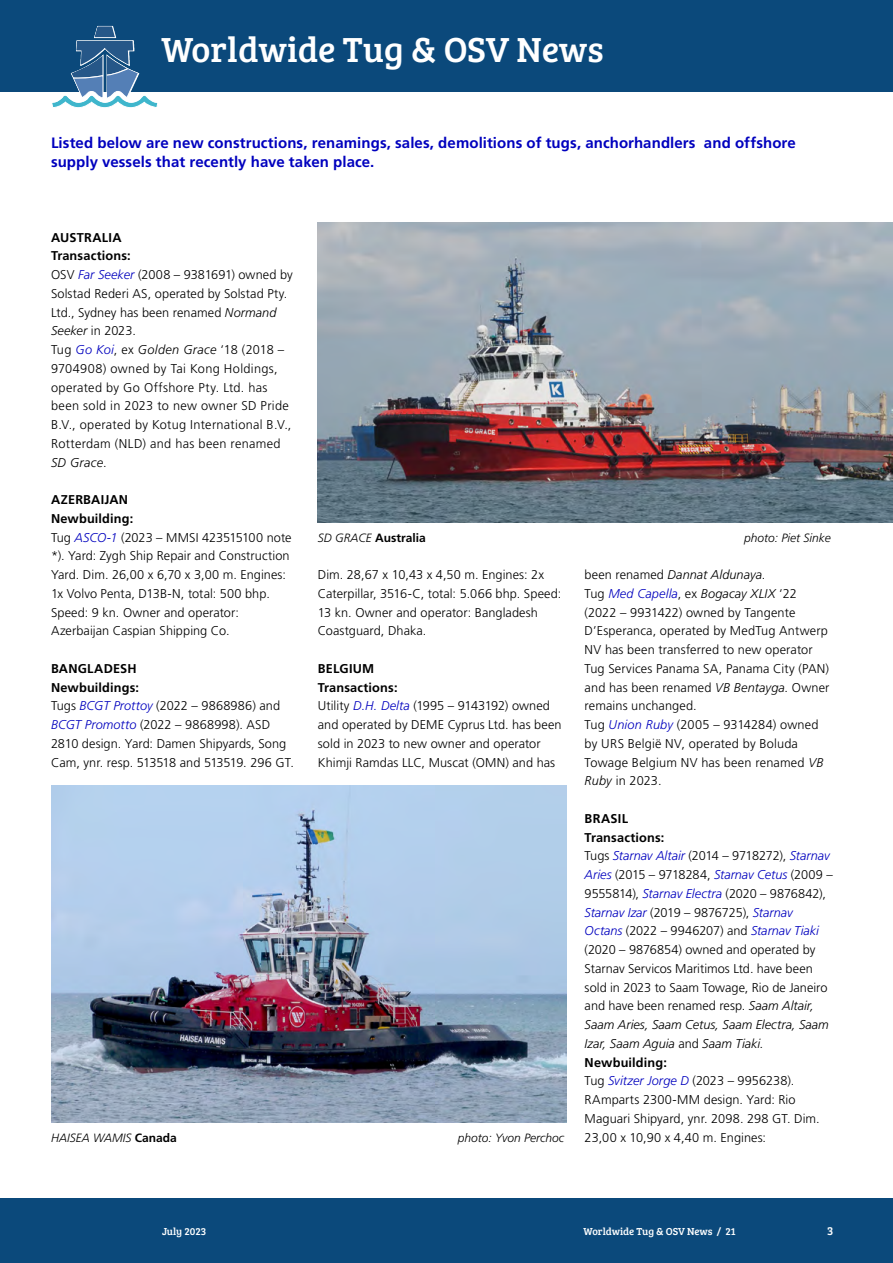
<style>
.page{position:relative;width:893px;height:1263px;background:#fff}
.page>*{position:absolute;margin:0;border:0;box-sizing:border-box;transform-origin:0 0}
.t1{font:36px "Bree Serif";color:#fff}
.Inleiding{font:700 15px/18.8px "Frutiger LT Std";letter-spacing:.005em;color:#0000be}
.Bodytxt{font:300 12.75px/18.8px "Frutiger LT Std";letter-spacing:.005em;color:#000}
.Bodytxt-2{font:300 12.75px/18.8px "Frutiger LT Std";letter-spacing:.025em;color:#000}
.Bodytxt-3{font:700 12.75px "Frutiger LT Std";letter-spacing:.015em;color:#000}
.Bodytxt-4{font:italic 300 12.75px "Frutiger LT Std";color:#000}
.t2{font:italic 300 12px "Frutiger LT Std";color:#000}
.t3{font:700 12px "Frutiger LT Std";color:#000}
.t4{font:12px "Bree Serif";color:#fff}
.t5{font:10.5px "Bree Serif";color:#fff}
.s1{font-style:italic;color:#0000be}
.s2{font-style:italic}
.s3{font-weight:300;font-style:italic}
.s4{font-style:normal}
.s5{font-weight:700;font-style:normal}
</style>
<div class="page">
<div style="left:0;top:1198px;width:893px;height:65px;background:#0b497b"></div>
<div style="left:0;top:0;width:893px;height:92px;background:#0b497b"></div>
<svg style="left:52px;top:26px;width:106px;height:82px"></svg>
<img style="left:318px;top:223px;width:575px;height:300px">
<img style="left:51px;top:785px;width:516px;height:338px">
<h1 class="t1" style="left:162px;top:23px;width:444px">Worldwide Tug &amp; OSV News</h1>
<p class="Inleiding" style="left:51px;top:133px;width:746px">Listed below are new constructions, renamings, sales, demolitions of tugs, anchorhandlers and offshore supply vessels that recently have taken place.</p>
<p class="Bodytxt-3" style="left:51px;top:230px;width:72px">AUSTRALIA</p>
<p class="Bodytxt-3" style="left:51px;top:248px;width:81px">Transactions:</p>
<p class="Bodytxt" style="left:51px;top:265px;width:243px">OSV <span class="s1">Far Seeker</span> (2008 – 9381691) owned by Solstad Rederi AS, operated by Solstad Pty.<br>Ltd., Sydney has been renamed <span class="s2">Normand Seeker</span> in 2023.</p>
<p class="Bodytxt-2" style="left:51px;top:340px;width:242px">Tug <span class="s1">Go Koi</span>, ex <span class="s2">Golden Grace</span> ‘18 (2018 – 9704908) owned by Tai Kong Holdings, operated by Go Offshore Pty. Ltd. has been sold in 2023 to new owner SD Pride B.V., operated by Kotug International B.V., Rotterdam (NLD) and has been renamed <span class="s2">SD Grace</span>.</p>
<p class="Bodytxt-3" style="left:51px;top:492px;width:79px">AZERBAIJAN</p>
<p class="Bodytxt-3" style="left:51px;top:511px;width:84px">Newbuilding:</p>
<p class="Bodytxt" style="left:51px;top:528px;width:242px">Tug <span class="s1">ASCO-1</span> (2023 – MMSI 423515100 note *). Yard: Zygh Ship Repair and Construction Yard. Dim. 26,00 x 6,70 x 3,00 m. Engines:<br>1x Volvo Penta, D13B-N, total: 500 bhp.</p>
<p class="Bodytxt" style="left:51px;top:603px;width:189px">Speed: 9 kn. Owner and operator:<br>Azerbaijan Caspian Shipping Co.</p>
<p class="Bodytxt-3" style="left:51px;top:661px;width:87px">BANGLADESH</p>
<p class="Bodytxt-3" style="left:51px;top:680px;width:90px">Newbuildings:</p>
<p class="Bodytxt" style="left:51px;top:697px;width:244px">Tugs <span class="s1">BCGT Prottoy</span> (2022 – 9868986) and <span class="s1">BCGT Promotto</span> (2022 – 9868998). ASD 2810 design. Yard: Damen Shipyards, Song Cam, ynr. resp. 513518 and 513519. 296 GT.</p>
<p class="t3" style="left:318px;top:530px;width:110px"><span class="s3">SD GRACE</span> Australia</p>
<p class="t2" style="left:744px;top:530px;width:88px">photo: Piet Sinke</p>
<p class="Bodytxt-4" style="left:585px;top:567px;width:182px"><span class="s4">been renamed</span> Dannat Aldunaya<span class="s4">.</span></p>
<p class="Bodytxt" style="left:585px;top:584px;width:246px">Tug <span class="s1">Med Capella</span>, ex <span class="s2">Bogacay XLIX</span> ‘22 (2022 – 9931422) owned by Tangente D’Esperanca, operated by MedTug Antwerp NV has been transferred to new operator Tug Services Panama SA, Panama City (PAN) and has been renamed <span class="s2">VB Bentayga</span>. Owner remains unchanged.</p>
<p class="Bodytxt" style="left:585px;top:715px;width:241px">Tug <span class="s1">Union Ruby</span> (2005 – 9314284) owned by URS België NV, operated by Boluda<br>Towage Belgium NV has been renamed <span class="s2">VB<br>Ruby</span> in 2023.</p>
<p class="Bodytxt-3" style="left:585px;top:811px;width:45px">BRASIL</p>
<p class="Bodytxt-3" style="left:585px;top:830px;width:81px">Transactions:</p>
<p class="Bodytxt" style="left:585px;top:847px;width:250px">Tugs <span class="s1">Starnav Altair</span> (2014 – 9718272), <span class="s1">Starnav Aries</span> (2015 – 9718284, <span class="s1">Starnav Cetus</span> (2009 – 9555814), <span class="s1">Starnav Electra</span> (2020 – 9876842), <span class="s1">Starnav Izar</span> (2019 – 9876725), <span class="s1">Starnav Octans</span> (2022 – 9946207) and <span class="s1">Starnav Tiaki </span>(2020 – 9876854) owned and operated by Starnav Servicos Maritimos Ltd. have been sold in 2023 to Saam Towage, Rio de Janeiro and have been renamed resp. <span class="s2">Saam Altair, Saam Aries, Saam Cetus, Saam Electra, Saam Izar, Saam Aguia</span> and <span class="s2">Saam Tiaki.</span></p>
<p class="Bodytxt-3" style="left:585px;top:1055px;width:84px">Newbuilding:</p>
<p class="Bodytxt" style="left:585px;top:1072px;width:237px">Tug <span class="s1">Svitzer Jorge D</span> (2023 – 9956238).<br>RAmparts 2300-MM design. Yard: Rio Maguari Shipyard, ynr. 2098. 298 GT. Dim.<br>23,00 x 10,90 x 4,40 m. Engines:</p>
<p class="Bodytxt" style="left:318px;top:565px;width:245px">Dim. 28,67 x 10,43 x 4,50 m. Engines: 2x Caterpillar, 3516-C, total: 5.066 bhp. Speed:<br>13 kn. Owner and operator: Bangladesh Coastguard, Dhaka.</p>
<p class="Bodytxt-3" style="left:318px;top:661px;width:58px">BELGIUM</p>
<p class="Bodytxt-3" style="left:318px;top:680px;width:81px">Transactions:</p>
<p class="Bodytxt" style="left:318px;top:697px;width:245px">Utility <span class="s1">D.H. Delta</span> (1995 – 9143192) owned and operated by DEME Cyprus Ltd. has been sold in 2023 to new owner and operator Khimji Ramdas LLC, Muscat (OMN) and has</p>
<p class="t2" style="left:51px;top:1130px;width:127px">HAISEA WAMIS <span class="s5">Canada</span></p>
<p class="t2" style="left:458px;top:1130px;width:108px">photo: Yvon Perchoc</p>
<p class="t5" style="left:162px;top:1224px;width:46px">July 2023</p>
<p class="t5" style="left:584px;top:1224px;width:154px">Worldwide Tug &amp; OSV News / 21</p>
<p class="t4" style="left:827px;top:1222px;width:8px">3</p>
</div>
